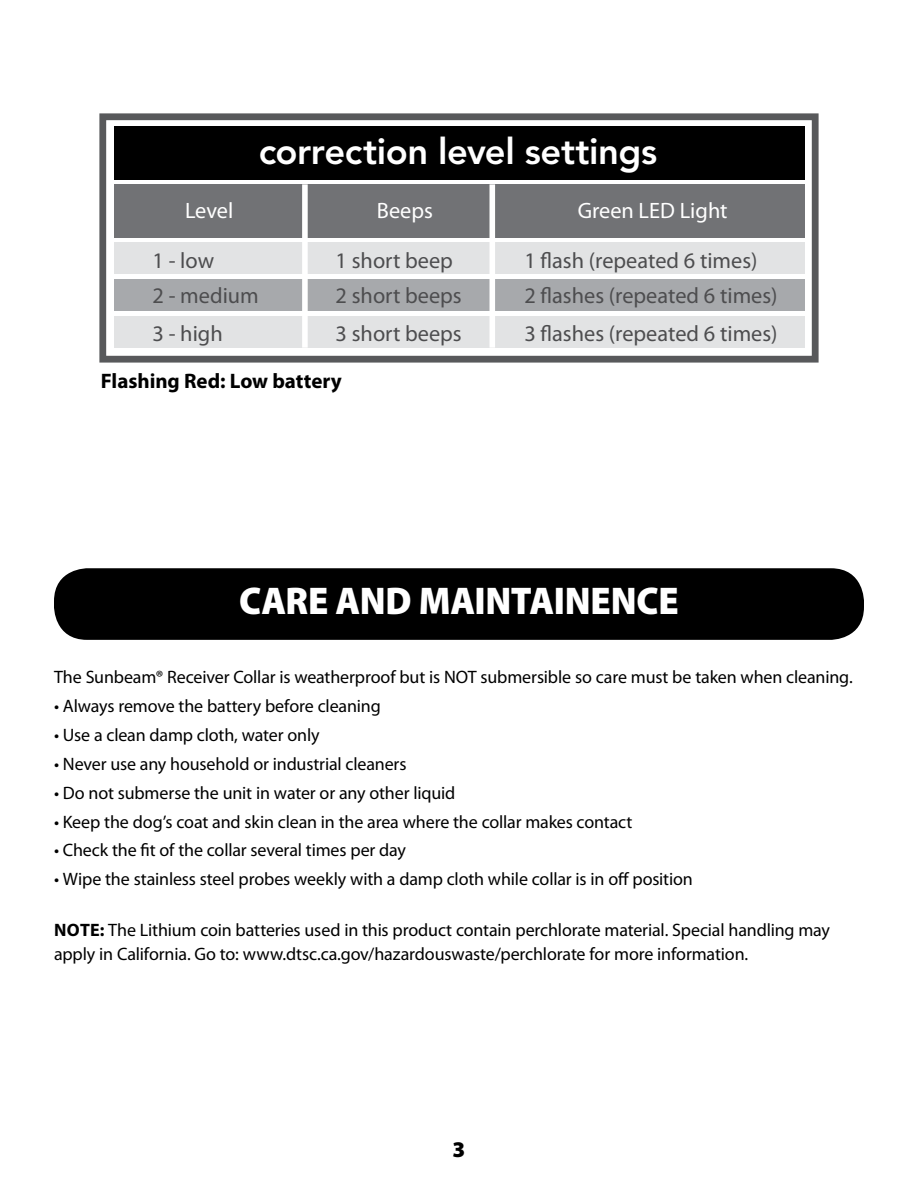
<style>
.page{position:relative;width:918px;height:1188px;background:#fff}
.page>*{position:absolute;margin:0;border:0;box-sizing:border-box;transform-origin:0 0}
.t1{font:900 38.85px "Myriad Pro";letter-spacing:-.005em;color:#fff;scale:.95 1}
.t2{font:800 36.3px "Avenir";letter-spacing:-.01em;color:#fff}
.t3{font:900 22.5px "Myriad Pro";color:#000}
.t4{font:22.35px "Myriad Pro";color:#4d4d4f}
.t5{font:22.35px "Myriad Pro";color:#fff}
.t6{font:700 21px "Myriad Pro";letter-spacing:-.005em;color:#000}
.t7{font:18px/24px "Myriad Pro";letter-spacing:-.01em;color:#000}
.s1{font-weight:700}
</style>
<div class="page">
<div style="left:99px;top:113px;width:720px;height:250px;background:#fff;border:7px solid #58595b"></div>
<div style="left:114px;top:243px;width:691px;height:31px;background:#e2e3e4"></div>
<div style="left:114px;top:184px;width:691px;height:54px;background:#717275"></div>
<div style="left:114px;top:279px;width:691px;height:32px;background:#a7a9ac"></div>
<div style="left:114px;top:316px;width:691px;height:32px;background:#e2e3e4"></div>
<div style="left:114px;top:126px;width:691px;height:54px;background:#000"></div>
<div style="left:302px;top:184px;width:6px;height:164px;background:#fff"></div>
<div style="left:490px;top:184px;width:5px;height:164px;background:#fff"></div>
<div style="left:54px;top:568px;width:810px;height:72px;background:#000;border-radius:33px"></div>
<h2 class="t2" style="left:259px;top:130px;width:400px">correction level settings</h2>
<p class="t5" style="left:185px;top:197px;width:50px">Level</p>
<p class="t5" style="left:377px;top:197px;width:58px">Beeps</p>
<p class="t5" style="left:578px;top:197px;width:152px">Green LED Light</p>
<p class="t4" style="left:153px;top:247px;width:63px">1-low</p>
<p class="t4" style="left:336px;top:247px;width:119px">1 short beep</p>
<p class="t4" style="left:524px;top:247px;width:235px">1 flash (repeated 6 times)</p>
<p class="t4" style="left:153px;top:282px;width:108px">2 - medium</p>
<p class="t4" style="left:336px;top:282px;width:128px">2 short beeps</p>
<p class="t4" style="left:524px;top:282px;width:255px">2 flashes (repeated 6 times)</p>
<p class="t4" style="left:153px;top:320px;width:72px">3 - high</p>
<p class="t4" style="left:336px;top:320px;width:128px">3 short beeps</p>
<p class="t4" style="left:524px;top:320px;width:255px">3 flashes (repeated 6 times)</p>
<p class="t6" style="left:101px;top:368px;width:242px">Flashing Red: Low battery</p>
<h1 class="t1" style="left:239px;top:575px;width:464px">CARE AND MAINTAINENCE</h1>
<p class="t7" style="left:54px;top:665px;width:800px">The Sunbeam® Receiver Collar is weatherproof but is NOT submersible so care must be taken when cleaning.</p>
<p class="t7" style="left:54px;top:694px;width:328px">• Always remove the battery before cleaning</p>
<p class="t7" style="left:54px;top:723px;width:267px">• Use a clean damp cloth, water only</p>
<p class="t7" style="left:54px;top:751px;width:354px">• Never use any household or industrial cleaners</p>
<p class="t7" style="left:54px;top:780px;width:403px">• Do not submerse the unit in water or any other liquid</p>
<p class="t7" style="left:54px;top:809px;width:580px">• Keep the dog’s coat and skin clean in the area where the collar makes contact</p>
<p class="t7" style="left:54px;top:838px;width:353px">• Check the fit of the collar several times per day</p>
<p class="t7" style="left:54px;top:867px;width:640px">• Wipe the stainless steel probes weekly with a damp cloth while collar is in off position</p>
<p class="t7" style="left:54px;top:918px;width:778px"><span class="s1">Note:</span> The Lithium coin batteries used in this product contain perchlorate material. Special handling may apply in California. Go to: www.dtsc.ca.gov/hazardouswaste/perchlorate for more information.</p>
<p class="t3" style="left:453px;top:1135px;width:14px">3</p>
</div>
